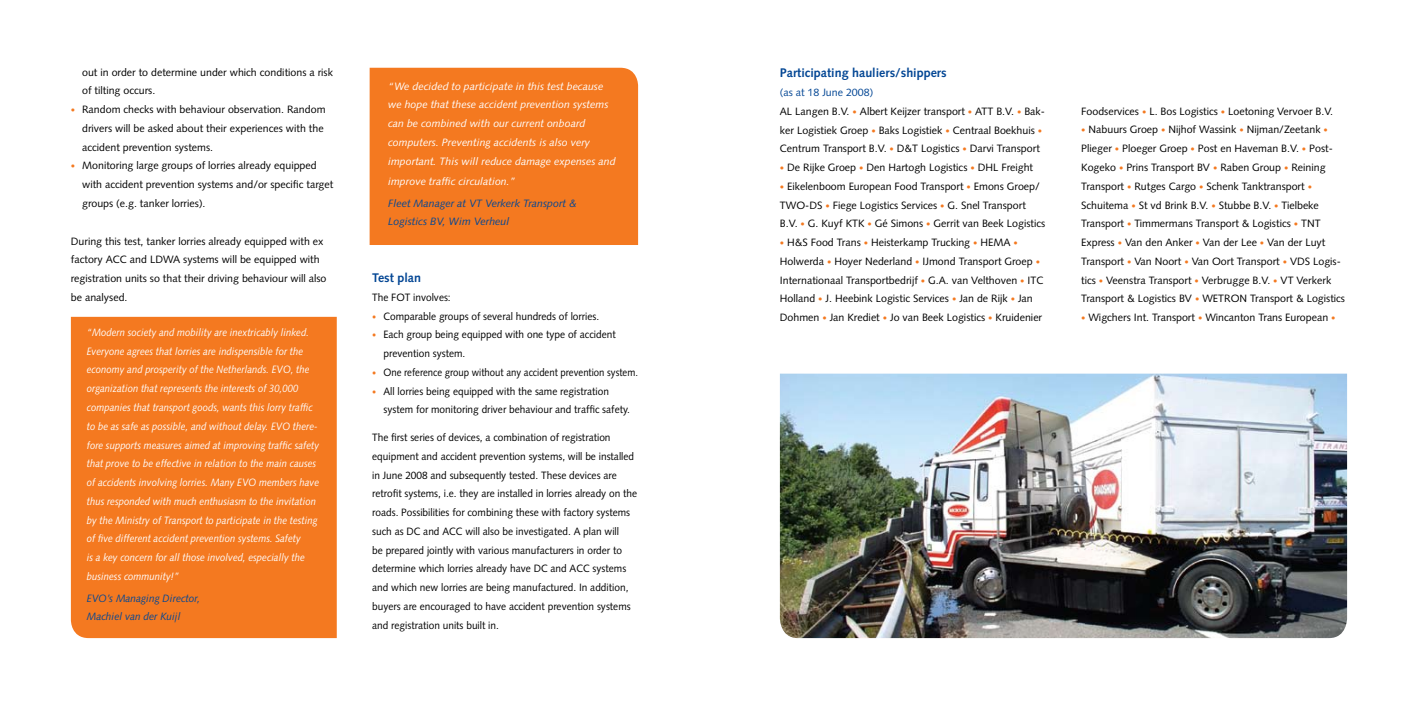
<style>
.page{position:relative;width:1418px;height:709px;background:#fff}
.page>*{position:absolute;margin:0;border:0;box-sizing:border-box;transform-origin:0 0}
.t1{font:700 12.5px "Syntax";color:#034694}
.t2{font:10.62px/18.8px "Syntax";color:#000}
.t3{font:10.62px/18.8px "Syntax";color:#000;scale:.95 1}
.t4{font:italic 10.62px/18.8px "Syntax";color:#fff;scale:.9 1}
.t5{font:italic 10.62px/18.8px "Syntax";color:#fff}
.t6{font:italic 10.62px/17.5px "Syntax";color:#034694}
.t7{font:10.62px "Syntax";color:#000;scale:.9 1}
.t8{font:italic 10.62px/17.5px "Syntax";color:#034694;scale:.95 1}
.s1{font-size:8.75px;color:#f47920}
.s2{color:#034694}
</style>
<div class="page">
<img style="left:780px;top:373px;width:566px;height:265px">
<div style="left:71px;top:317px;width:266px;height:321px;background:#f47920"></div>
<div style="left:369px;top:68px;width:269px;height:177px;background:#f47920"></div>
<p class="t2" style="left:82px;top:63px;width:252px">out in order to determine under which conditions a risk of tilting occurs.</p>
<p class="t2" style="left:82px;top:100px;width:245px;text-indent:-11px"><span class="s1">•</span> Random checks with behaviour observation. Random drivers will be asked about their experiences with the accident prevention systems.</p>
<p class="t2" style="left:82px;top:156px;width:253px;text-indent:-11px"><span class="s1">•</span> Monitoring large groups of lorries already equipped with accident prevention systems and/or specific target groups (e.g. tanker lorries).</p>
<p class="t2" style="left:71px;top:231px;width:257px">During this test, tanker lorries already equipped with ex factory ACC and LDWA systems will be equipped with registration units so that their driving behaviour will also be analysed.</p>
<p class="t4" style="left:87px;top:323px;width:260px">“Modern society and mobility are inextricably linked.<br>Everyone agrees that lorries are indispensible for the economy and prosperity of the Netherlands. EVO, the organization that represents the interests of 30,000 companies that transport goods, wants this lorry traffic to be as safe as possible, and without delay. EVO there&shy;fore supports measures aimed at improving traffic safety that prove to be effective in relation to the main causes of accidents involving lorries. Many EVO members have thus responded with much enthusiasm to the invitation by the Ministry of Transport to participate in the testing of five different accident prevention systems. Safety<br>is a key concern for all those involved, especially the business community!”</p>
<p class="t8" style="left:87px;top:590px;width:121px">EVO’s Managing Director,<br>Machiel van der Kuijl</p>
<p class="t5" style="left:388px;top:77px;width:229px">“We decided to participate in this test because we hope that these accident prevention systems can be combined with our current onboard computers. Preventing accidents is also very important. This will reduce damage expenses and</p>
<p class="t5" style="left:388px;top:172px;width:129px">improve traffic circulation.”</p>
<p class="t6" style="left:388px;top:195px;width:190px">Fleet Manager at VT Verkerk Transport &amp;<br>Logistics BV, Wim Verheul</p>
<p class="t1" style="left:372px;top:271px;width:50px">Test plan</p>
<p class="t3" style="left:372px;top:288px;width:84px">The FOT involves:</p>
<p class="t3" style="left:372px;top:307px;width:240px"><span class="s1">•</span> Comparable groups of several hundreds of lorries.</p>
<p class="t3" style="left:383px;top:325px;width:246px;text-indent:-11px"><span class="s1">•</span> Each group being equipped with one type of accident prevention system.</p>
<p class="t7" style="left:372px;top:366px;width:297px"><span class="s1">•</span> One reference group without any accident prevention system.</p>
<p class="t3" style="left:383px;top:382px;width:261px;text-indent:-11px"><span class="s1">•</span> All lorries being equipped with the same registration system for monitoring driver behaviour and traffic safety.</p>
<p class="t3" style="left:372px;top:428px;width:280px">The first series of devices, a combination of registration equipment and accident prevention systems, will be installed in June 2008 and subsequently tested. These devices are retrofit systems, i.e. they are installed in lorries already on the roads. Possibilities for combining these with factory systems such as DC and ACC will also be investigated. A plan will<br>be prepared jointly with various manufacturers in order to determine which lorries already have DC and ACC systems and which new lorries are being manufactured. In addition, buyers are encouraged to have accident prevention systems and registration units built in.</p>
<p class="t1" style="left:780px;top:66px;width:168px">Participating hauliers/shippers</p>
<p class="t2" style="left:780px;top:83px;width:267px"><span class="s2">(as at 18 June 2008)<br></span>AL Langen B.V. <span class="s1">•</span> Albert Keijzer transport <span class="s1">•</span> ATT B.V. <span class="s1">•</span> Bak&shy;ker Logistiek Groep <span class="s1">•</span> Baks Logistiek <span class="s1">•</span> Centraal Boekhuis <span class="s1">• </span>Centrum Transport B.V. <span class="s1">•</span> D&amp;T Logistics <span class="s1">•</span> Darvi Transport</p>
<p class="t2" style="left:780px;top:158px;width:255px"><span class="s1">•</span> De Rijke Groep <span class="s1">•</span> Den Hartogh Logistics <span class="s1">•</span> DHL Freight</p>
<p class="t2" style="left:780px;top:177px;width:267px"><span class="s1">•</span> Eikelenboom European Food Transport <span class="s1">•</span> Emons Groep/<br>TWO-DS <span class="s1">•</span> Fiege Logistics Services <span class="s1">•</span> G. Snel Transport<br>B.V. <span class="s1">•</span> G. Kuyf KTK <span class="s1">•</span> Gé Simons <span class="s1">•</span> Gerrit van Beek Logistics</p>
<p class="t2" style="left:780px;top:233px;width:265px"><span class="s1">•</span> H&amp;S Food Trans <span class="s1">•</span> Heisterkamp Trucking <span class="s1">•</span> HEMA <span class="s1">• </span>Holwerda <span class="s1">•</span> Hoyer Nederland <span class="s1">•</span> IJmond Transport Groep <span class="s1">• </span>Internationaal Transportbedrijf <span class="s1">•</span> G.A. van Velthoven <span class="s1">•</span> ITC Holland <span class="s1">•</span> J. Heebink Logistic Services <span class="s1">•</span> Jan de Rijk <span class="s1">•</span> Jan Dohmen <span class="s1">•</span> Jan Krediet <span class="s1">•</span> Jo van Beek Logistics <span class="s1">•</span> Kruidenier</p>
<p class="t2" style="left:1081px;top:102px;width:253px">Foodservices <span class="s1">•</span> L. Bos Logistics <span class="s1">•</span> Loetoning Vervoer B.V.</p>
<p class="t2" style="left:1081px;top:120px;width:265px"><span class="s1">•</span> Nabuurs Groep <span class="s1">•</span> Nijhof Wassink <span class="s1">•</span> Nijman/Zeetank <span class="s1">• </span>Plieger <span class="s1">•</span> Ploeger Groep <span class="s1">•</span> Post en Haveman B.V. <span class="s1">•</span> Post-Kogeko <span class="s1">•</span> Prins Transport BV <span class="s1">•</span> Raben Group <span class="s1">•</span> Reining Transport <span class="s1">•</span> Rutges Cargo <span class="s1">•</span> Schenk Tanktransport <span class="s1">• </span>Schuitema <span class="s1">•</span> St vd Brink B.V. <span class="s1">•</span> Stubbe B.V. <span class="s1">•</span> Tielbeke Transport <span class="s1">•</span> Timmermans Transport &amp; Logistics <span class="s1">•</span> TNT Express <span class="s1">•</span> Van den Anker <span class="s1">•</span> Van der Lee <span class="s1">•</span> Van der Luyt Transport <span class="s1">•</span> Van Noort <span class="s1">•</span> Van Oort Transport <span class="s1">•</span> VDS Logis&shy;tics <span class="s1">•</span> Veenstra Transport <span class="s1">•</span> Verbrugge B.V. <span class="s1">•</span> VT Verkerk Transport &amp; Logistics BV <span class="s1">•</span> WETRON Transport &amp; Logistics</p>
<p class="t2" style="left:1081px;top:308px;width:256px"><span class="s1">•</span> Wigchers Int. Transport <span class="s1">•</span> Wincanton Trans European <span class="s1">•</span></p>
</div>
